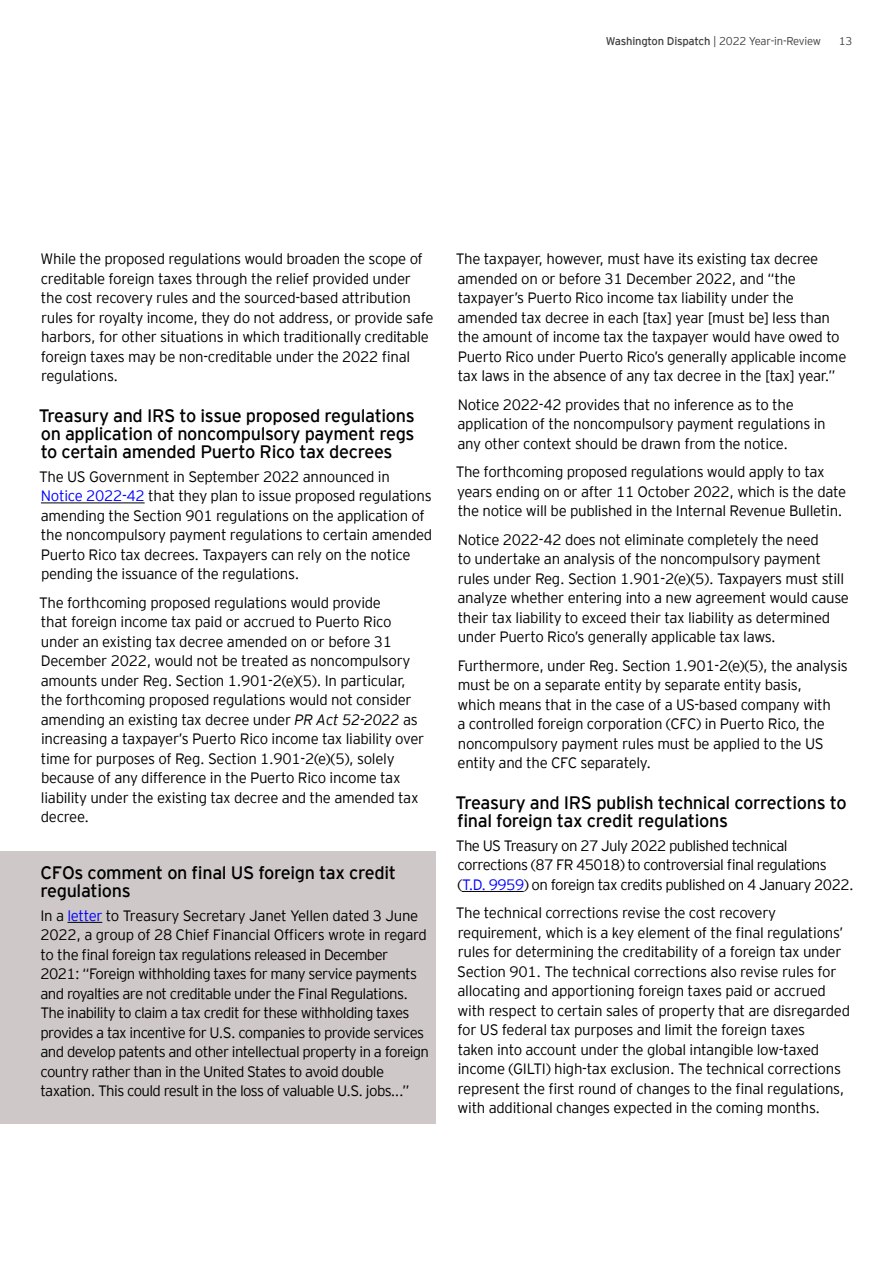
<style>
.page{position:relative;width:893px;height:1263px;background:#fff}
.page>*{position:absolute;margin:0;border:0;box-sizing:border-box;transform-origin:0 0}
.t1{font:18px/18px "EY Interstate";letter-spacing:-.02em;color:#000}
.t2{font:300 15px/19.5px "EY Interstate";letter-spacing:-.02em;color:#000}
.t3{font:300 15px/19.5px "EY Interstate";letter-spacing:-.04em;color:#000}
.t4{font:300 11.25px "EY Interstate";letter-spacing:-.02em;color:#414042}
.s1{font-weight:400}
.s2{color:#00f}
.s3{font-style:italic}
</style>
<div class="page">
<hr style="left:41px;top:503px;width:104px;height:1px;background:#000">
<hr style="left:462px;top:891px;width:62px;height:1px;background:#000">
<div style="left:0;top:850px;width:435px;height:273px;background:#cec9c8"></div>
<hr style="left:67px;top:922px;width:35px;height:1px;background:#000">
<p class="t4" style="left:606px;top:33px;width:217px"><span class="s1">Washington Dispatch</span> | 2022 Year-in-Review</p>
<p class="t4" style="left:839px;top:33px;width:15px">13</p>
<p class="t2" style="left:41px;top:248px;width:394px">While the proposed regulations would broaden the scope of creditable foreign taxes through the relief provided under the cost recovery rules and the sourced-based attribution rules for royalty income, they do not address, or provide safe harbors, for other situations in which traditionally creditable foreign taxes may be non-creditable under the 2022 final regulations.</p>
<p class="t1" style="left:39px;top:405px;width:377px;text-align:justify">Treasury and IRS to issue proposed regulations on application of noncompulsory payment regs to certain amended Puerto Rico tax decrees</p>
<p class="t2" style="left:39px;top:466px;width:395px">The US Government in September 2022 announced in <span class="s2">Notice 2022-42</span> that they plan to issue proposed regulations amending the Section 901 regulations on the application of the noncompulsory payment regulations to certain amended Puerto Rico tax decrees. Taxpayers can rely on the notice pending the issuance of the regulations.</p>
<p class="t2" style="left:39px;top:592px;width:387px">The forthcoming proposed regulations would provide<br>that foreign income tax paid or accrued to Puerto Rico under an existing tax decree amended on or before 31<br>December 2022, would not be treated as noncompulsory amounts under Reg. Section 1.901-2(e)(5). In particular, the forthcoming proposed regulations would not consider amending an existing tax decree under <span class="s3">PR Act 52-2022</span> as increasing a taxpayer’s Puerto Rico income tax liability over time for purposes of Reg. Section 1.901-2(e)(5), solely because of any difference in the Puerto Rico income tax liability under the existing tax decree and the amended tax decree.</p>
<p class="t1" style="left:40px;top:862px;width:357px">CFOs comment on final US foreign tax credit regulations</p>
<p class="t3" style="left:40px;top:904px;width:390px">In a <span class="s2">letter</span> to Treasury Secretary Janet Yellen dated 3 June 2022, a group of 28 Chief Financial Officers wrote in regard to the final foreign tax regulations released in December 2021: “Foreign withholding taxes for many service payments and royalties are not creditable under the Final Regulations.<br>The inability to claim a tax credit for these withholding taxes provides a tax incentive for U.S. companies to provide services and develop patents and other intellectual property in a foreign country rather than in the United States to avoid double taxation. This could result in the loss of valuable U.S. jobs...”</p>
<p class="t2" style="left:456px;top:248px;width:392px">The taxpayer, however, must have its existing tax decree amended on or before 31 December 2022, and “the taxpayer’s Puerto Rico income tax liability under the amended tax decree in each [tax] year [must be] less than the amount of income tax the taxpayer would have owed to Puerto Rico under Puerto Rico’s generally applicable income tax laws in the absence of any tax decree in the [tax] year.”</p>
<p class="t2" style="left:457px;top:394px;width:370px">Notice 2022-42 provides that no inference as to the application of the noncompulsory payment regulations in any other context should be drawn from the notice.</p>
<p class="t2" style="left:456px;top:461px;width:392px">The forthcoming proposed regulations would apply to tax years ending on or after 11 October 2022, which is the date the notice will be published in the Internal Revenue Bulletin.</p>
<p class="t2" style="left:457px;top:529px;width:393px">Notice 2022-42 does not eliminate completely the need<br>to undertake an analysis of the noncompulsory payment rules under Reg. Section 1.901-2(e)(5). Taxpayers must still analyze whether entering into a new agreement would cause their tax liability to exceed their tax liability as determined under Puerto Rico’s generally applicable tax laws.</p>
<p class="t2" style="left:457px;top:655px;width:392px">Furthermore, under Reg. Section 1.901-2(e)(5), the analysis must be on a separate entity by separate entity basis,<br>which means that in the case of a US-based company with<br>a controlled foreign corporation (CFC) in Puerto Rico, the noncompulsory payment rules must be applied to the US entity and the CFC separately.</p>
<p class="t1" style="left:456px;top:792px;width:392px">Treasury and IRS publish technical corrections to final foreign tax credit regulations</p>
<p class="t3" style="left:456px;top:835px;width:399px">The US Treasury on 27 July 2022 published technical corrections (87 FR 45018) to controversial final regulations (<span class="s2">T.D. 9959</span>) on foreign tax credits published on 4 January 2022.</p>
<p class="t2" style="left:456px;top:902px;width:396px">The technical corrections revise the cost recovery requirement, which is a key element of the final regulations’ rules for determining the creditability of a foreign tax under Section 901. The technical corrections also revise rules for allocating and apportioning foreign taxes paid or accrued with respect to certain sales of property that are disregarded for US federal tax purposes and limit the foreign taxes<br>taken into account under the global intangible low-taxed income (GILTI) high-tax exclusion. The technical corrections represent the first round of changes to the final regulations, with additional changes expected in the coming months.</p>
</div>
